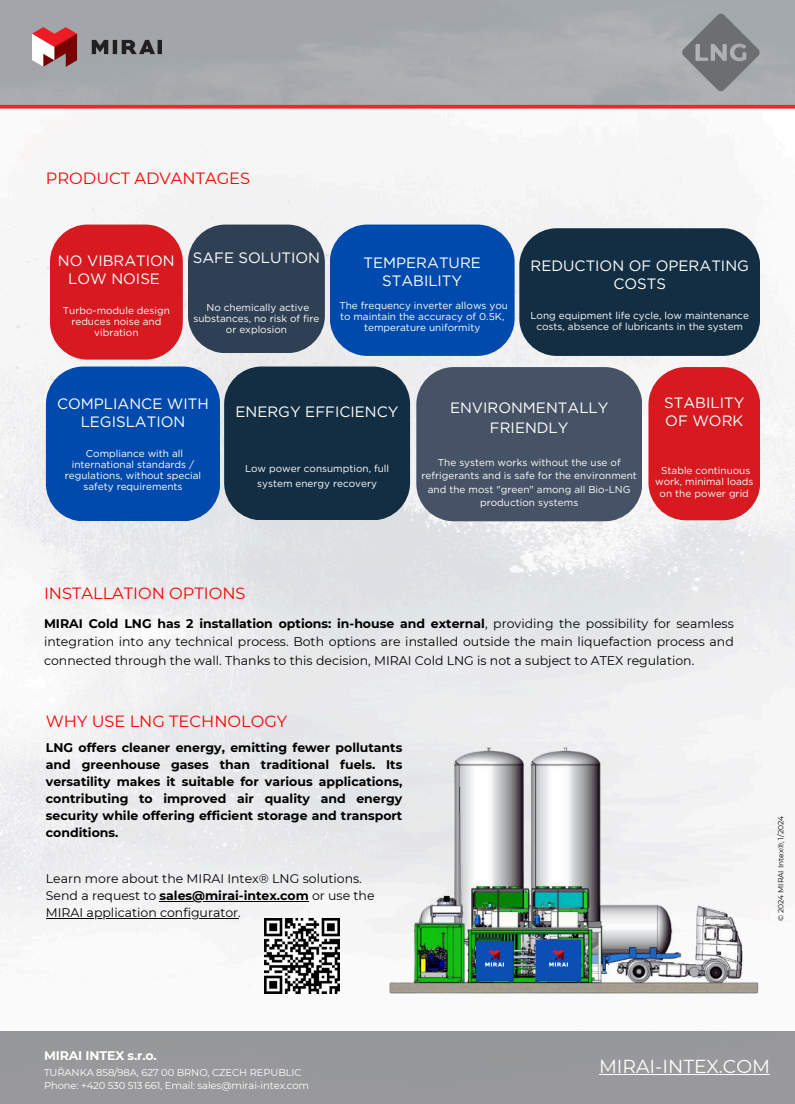
<style>
.page{position:relative;width:795px;height:1104px;background:#fff}
.page>*{position:absolute;margin:0;border:0;box-sizing:border-box;transform-origin:0 0}
.t1{font:18.75px "Montserrat";color:#fff}
.t2{font:16.25px "Montserrat";color:#f00}
.t3{font:15px/17.8px "Gotham";color:#fff;text-align:center}
.t4{font:12.5px/18.8px "Montserrat";color:#000;text-align:justify}
.t5{font:700 12.5px/16.9px "Montserrat";color:#000;text-align:justify}
.t6{font:700 12.5px "Montserrat";letter-spacing:-.01em;color:#fff}
.t7{font:10px/11.2px "Gotham";color:#fff;text-align:center}
.t8{font:10px/13.4px "Montserrat";letter-spacing:-.01em;color:#fff}
.t9{font:7.5px "Montserrat";color:#000}
.s1{font-weight:700}
</style>
<div class="page">
<img style="left:0;top:133px;width:795px;height:861px">
<div style="left:648px;top:367px;width:112px;height:153px;background:#d71920;border-radius:38px"></div>
<div style="left:50px;top:224px;width:133px;height:135px;background:#d71920;border-radius:38px"></div>
<div style="left:46px;top:366px;width:174px;height:155px;background:#004aad;border-radius:38px"></div>
<div style="left:519px;top:228px;width:241px;height:128px;background:#132e42;border-radius:38px"></div>
<div style="left:416px;top:367px;width:226px;height:154px;background:#465265;border-radius:38px"></div>
<div style="left:224px;top:366px;width:186px;height:154px;background:#132e42;border-radius:38px"></div>
<div style="left:330px;top:224px;width:185px;height:132px;background:#004aad;border-radius:37px"></div>
<div style="left:188px;top:224px;width:137px;height:129px;background:#2f4054;border-radius:38px"></div>
<svg style="left:0;top:105px;width:795px;height:4px;background:#ed3a40"></svg>
<div style="left:0;top:0;width:795px;height:105px;background:#a7aaae"></div>
<img style="left:32px;top:27px;width:130px;height:40px">
<div style="left:0;top:1031px;width:795px;height:72px;background:#989899"></div>
<img style="left:302px;top:727px;width:493px;height:267px">
<svg style="left:682px;top:13px;width:78px;height:78px"></svg>
<img style="left:264px;top:918px;width:75px;height:75px">
<div style="left:476px;top:941px;width:37px;height:39px;background:#0b4fb4"></div>
<img style="left:485px;top:950px;width:19px;height:17px">
<hr style="left:599px;top:1073px;width:171px;height:1px;background:#fff">
<hr style="left:160px;top:901px;width:149px;height:1px;background:#000">
<hr style="left:46px;top:918px;width:192px;height:1px;background:#000">
<div style="left:536px;top:939px;width:45px;height:41px;background:#0b4fb4"></div>
<img style="left:549px;top:950px;width:19px;height:17px">
<h5 class="t2" style="left:46px;top:168px;width:206px">PRODUCT ADVANTAGES</h5>
<p class="t3" style="left:58px;top:251px;width:118px">NO VIBRATION<br>LOW NOISE</p>
<p class="t7" style="left:63px;top:304px;width:108px">Turbo-module design reduces noise and vibration</p>
<h2 class="t3" style="left:193px;top:249px;width:129px">SAFE SOLUTION</h2>
<h5 class="t7" style="left:193px;top:301px;width:128px">No chemically active substances, no risk of fire or explosion</h5>
<h2 class="t3" style="left:364px;top:253px;width:119px">TEMPERATURE<br>STABILITY</h2>
<h5 class="t7" style="left:339px;top:300px;width:170px">The frequency inverter allows you to maintain the accuracy of 0.5K, temperature uniformity</h5>
<h2 class="t3" style="left:531px;top:257px;width:220px">REDUCTION OF OPERATING<br>COSTS</h2>
<h5 class="t7" style="left:531px;top:310px;width:220px">Long equipment life cycle, low maintenance costs, absence of lubricants in the system</h5>
<p class="t3" style="left:57px;top:394px;width:153px">COMPLIANCE WITH<br>LEGISLATION</p>
<h2 class="t7" style="left:65px;top:447px;width:138px">Compliance with all international standards / regulations, without special safety requirements</h2>
<h2 class="t3" style="left:236px;top:403px;width:165px">ENERGY EFFICIENCY</h2>
<h5 class="t7" style="left:245px;top:460px;width:146px;line-height:16px">Low power consumption, full system energy recovery</h5>
<h2 class="t3" style="left:450px;top:397px;width:160px;line-height:19.8px">ENVIRONMENTALLY<br>FRIENDLY</h2>
<h5 class="t7" style="left:422px;top:456px;width:217px;line-height:13.1px">The system works without the use of refrigerants and is safe for the environment and the most "green" among all Bio-LNG production systems</h5>
<p class="t3" style="left:664px;top:394px;width:82px;text-align:left">STABILITY<br>OF WORK</p>
<p class="t7" style="left:655px;top:465px;width:100px">Stable continuous work, minimal loads on the power grid</p>
<h2 class="t2" style="left:44px;top:583px;width:203px">INSTALLATION OPTIONS</h2>
<h2 class="t4" style="left:44px;top:613px;width:691px"><span class="s1">MIRAI Cold LNG has 2 installation options: in-house and external</span>, providing the possibility for seamless integration into any technical process. Both options are installed outside the main liquefaction process and connected through the wall. Thanks to this decision, MIRAI Cold LNG is not a subject to ATEX regulation.</h2>
<p class="t2" style="left:46px;top:710px;width:243px">WHY USE LNG TECHNOLOGY</p>
<p class="t5" style="left:46px;top:739px;width:358px">LNG offers cleaner energy, emitting fewer pollutants and greenhouse gases than traditional fuels. Its versatility makes it suitable for various applications, contributing to improved air quality and energy security while offering efficient storage and transport conditions.</p>
<p class="t4" style="left:46px;top:870px;width:330px;line-height:16.9px">Learn more about the MIRAI Intex® LNG solutions.<br>Send a request to <span class="s1">sales@mirai-intex.com</span> or use the</p>
<h4 class="t4" style="left:46px;top:903px;width:197px">MIRAI application configurator.</h4>
<p class="t9" style="left:776px;top:921px;width:107px;rotate:-90deg">© 2024 MIRAI Intex®, 1/2024</p>
<h4 class="t6" style="left:44px;top:1048px;width:114px">MIRAI INTEX s.r.o.</h4>
<h2 class="t8" style="left:44px;top:1065px;width:267px">TUŘANKA 858/98A, 627 00 BRNO, CZECH REPUBLIC<br>Phone: +420 530 513 661, Email: sales@mirai-intex.com</h2>
<p class="t1" style="left:599px;top:1054px;width:172px">MIRAI-INTEX.COM</p>
</div>
